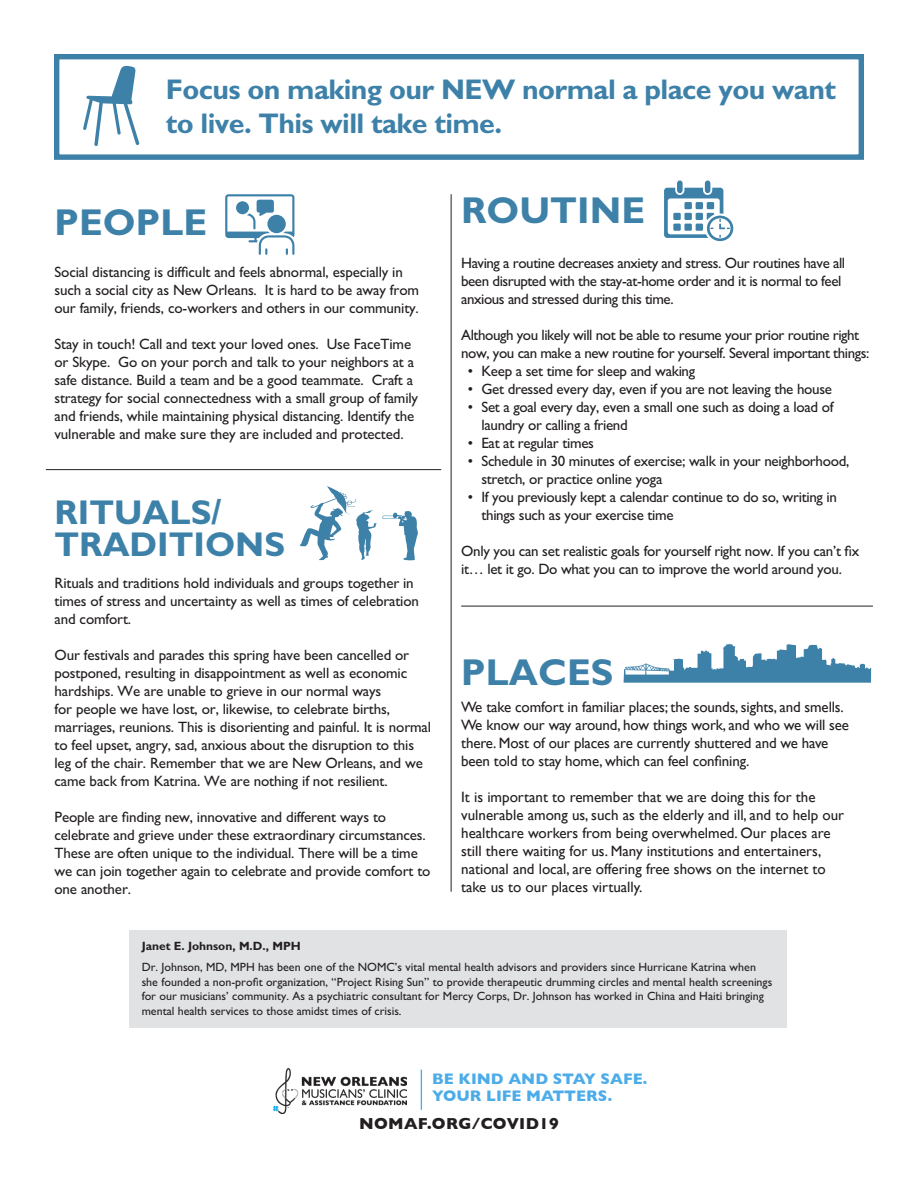
<style>
.page{position:relative;width:918px;height:1188px;background:#fff}
.page>*{position:absolute;margin:0;border:0;box-sizing:border-box;transform-origin:0 0}
.t1{font:700 37.5px "M Gill Sans";color:#3d81a9}
.t2{font:700 34.5px "M Gill Sans";color:#3d81a9}
.t3{font:700 28.5px/34.2px "M Gill Sans";letter-spacing:-.02em;color:#3d81a9}
.t4{font:700 16.2px "Gill Sans";letter-spacing:.02em;color:#231f20}
.t5{font:700 15.6px "Gill Sans";color:#4cace9}
.t6{font:15px/18px "M Gill Sans";letter-spacing:-.01em;color:#231f20}
.t7{font:15px/18px "Gill Sans";color:#231f20}
.t8{font:15px/18px "M Gill Sans";letter-spacing:-.03em;color:#231f20}
.t9{font:12px/14.4px "M Gill Sans";color:#231f20}
.t10{font:700 12px "M Gill Sans";color:#231f20}
</style>
<div class="page">
<div style="left:129px;top:930px;width:658px;height:97px;background:#e1e2e4"></div>
<img style="left:273px;top:1068px;width:133px;height:45px">
<hr style="left:421px;top:1070px;width:1px;height:40px;background:#4cace9">
<hr style="left:451px;top:194px;width:1px;height:698px;background:#231f20">
<hr style="left:461px;top:606px;width:412px;height:1px;background:#231f20">
<hr style="left:46px;top:469px;width:395px;height:1px;background:#231f20">
<svg style="left:225px;top:194px;width:69px;height:61px"></svg>
<svg style="left:300px;top:486px;width:118px;height:74px"></svg>
<svg style="left:624px;top:643px;width:247px;height:40px"></svg>
<svg style="left:664px;top:181px;width:69px;height:60px"></svg>
<svg style="left:83px;top:66px;width:57px;height:80px"></svg>
<div style="left:54px;top:54px;width:810px;height:106px;border:5px solid #3d81a9"></div>
<p class="t3" style="left:166px;top:72px;width:672px">Focus on making our NEW normal a place you want to live. This will take time.</p>
<p class="t1" style="left:55px;top:201px;width:154px">PEOPLE</p>
<p class="t6" style="left:55px;top:264px;width:366px">Social distancing is difficult and feels abnormal, especially in such a social city as New Orleans. It is hard to be away from our family, friends, co-workers and others in our community.</p>
<p class="t6" style="left:55px;top:336px;width:365px">Stay in touch! Call and text your loved ones. Use FaceTime or Skype. Go on your porch and talk to your neighbors at a safe distance. Build a team and be a good teammate. Craft a strategy for social connectedness with a small group of family and friends, while maintaining physical distancing. Identify the vulnerable and make sure they are included and protected.</p>
<p class="t2" style="left:55px;top:494px;width:168px">RITUALS/</p>
<p class="t2" style="left:55px;top:525px;width:232px">TRADITIONS</p>
<p class="t6" style="left:55px;top:574px;width:366px">Rituals and traditions hold individuals and groups together in times of stress and uncertainty as well as times of celebration and comfort.</p>
<p class="t6" style="left:55px;top:646px;width:378px">Our festivals and parades this spring have been cancelled or postponed, resulting in disappointment as well as economic hardships. We are unable to grieve in our normal ways<br>for people we have lost, or, likewise, to celebrate births, marriages, reunions. This is disorienting and painful. It is normal to feel upset, angry, sad, anxious about the disruption to this leg of the chair. Remember that we are New Orleans, and we came back from Katrina. We are nothing if not resilient.</p>
<p class="t6" style="left:55px;top:808px;width:377px">People are finding new, innovative and different ways to celebrate and grieve under these extraordinary circumstances.<br>These are often unique to the individual. There will be a time we can join together again to celebrate and provide comfort to one another.</p>
<p class="t1" style="left:461px;top:190px;width:185px">ROUTINE</p>
<p class="t8" style="left:461px;top:254px;width:386px">Having a routine decreases anxiety and stress. Our routines have all been disrupted with the stay-at-home order and it is normal to feel anxious and stressed during this time.</p>
<p class="t8" style="left:461px;top:326px;width:410px">Although you likely will not be able to resume your prior routine right now, you can make a new routine for yourself. Several important things:</p>
<p class="t6" style="left:468px;top:362px;width:229px">• Keep a set time for sleep and waking</p>
<p class="t6" style="left:468px;top:380px;width:366px">• Get dressed every day, even if you are not leaving the house</p>
<p class="t6" style="left:481px;top:398px;width:354px;text-indent:-14px">• Set a goal every day, even a small one such as doing a load of laundry or calling a friend</p>
<p class="t6" style="left:468px;top:434px;width:128px">• Eat at regular times</p>
<p class="t6" style="left:481px;top:452px;width:369px;text-indent:-14px">• Schedule in 30 minutes of exercise; walk in your neighborhood, stretch, or practice online yoga</p>
<p class="t6" style="left:481px;top:488px;width:357px;text-indent:-14px">• If you previously kept a calendar continue to do so, writing in things such as your exercise time</p>
<p class="t6" style="left:461px;top:542px;width:400px">Only you can set realistic goals for yourself right now. If you can’t fix it… let it go. Do what you can to improve the world around you.</p>
<p class="t1" style="left:461px;top:651px;width:154px">PLACES</p>
<p class="t7" style="left:461px;top:697px;width:389px">We take comfort in familiar places; the sounds, sights, and smells.<br>We know our way around, how things work, and who we will see there. Most of our places are currently shuttered and we have been told to stay home, which can feel confining.</p>
<p class="t7" style="left:461px;top:787px;width:384px">It is important to remember that we are doing this for the vulnerable among us, such as the elderly and ill, and to help our healthcare workers from being overwhelmed. Our places are still there waiting for us. Many institutions and entertainers, national and local, are offering free shows on the internet to take us to our places virtually.</p>
<p class="t10" style="left:142px;top:939px;width:161px">Janet E. Johnson, M.D., MPH</p>
<p class="t9" style="left:142px;top:960px;width:632px">Dr. Johnson, MD, MPH has been one of the NOMC’s vital mental health advisors and providers since Hurricane Katrina when she founded a non-profit organization, “Project Rising Sun” to provide therapeutic drumming circles and mental health screenings for our musicians’ community. As a psychiatric consultant for Mercy Corps, Dr. Johnson has worked in China and Haiti bringing mental health services to those amidst times of crisis.</p>
<p class="t5" style="left:432px;top:1067px;width:216px">BE KIND AND STAY SAFE.</p>
<p class="t5" style="left:432px;top:1084px;width:181px">YOUR LIFE MATTERS.</p>
<p class="t4" style="left:359px;top:1111px;width:201px">NOMAF.ORG/COVID19</p>
</div>
